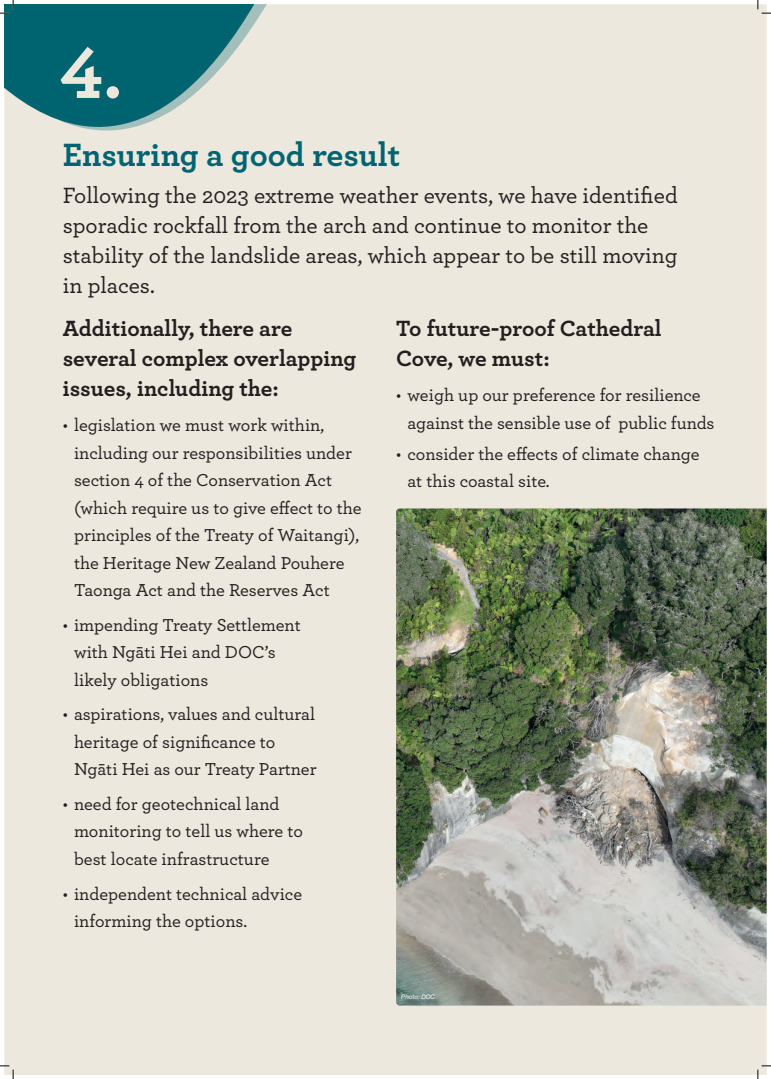
<style>
.page{position:relative;width:771px;height:1079px;background:#fff}
.page>*{position:absolute;margin:0;border:0;box-sizing:border-box;transform-origin:0 0}
.t1{font:700 75px "Archer";color:#ece8dd}
.t2{font:700 33.81px "Archer";color:#006470}
.t3{font:500 23.12px/30px "Archer";color:#231f20}
.t4{font:700 23.12px/30px "Archer";color:#231f20}
.t5{font:500 18.12px/27.5px "Archer";color:#231f20}
.t6{font:italic 6.25px "Helvetica Neue LT Pro";color:#fff}
</style>
<div class="page">
<div style="left:4px;top:4px;width:762px;height:1070px;background:#ece8dd"></div>
<div style="left:4px;top:4px;width:428px;height:290px;background:#ece8dd"></div>
<svg style="left:4px;top:4px;width:357px;height:133px;background:#75a5a6"></svg>
<img style="left:396px;top:508px;width:370px;height:497px">
<div style="left:402px;top:996px;width:40px;height:11px;background:#231f20;opacity:.75"></div>
<svg style="left:0;top:0;width:14px;height:14px"></svg>
<svg style="left:0;top:1065px;width:14px;height:14px"></svg>
<svg style="left:757px;top:0;width:13px;height:14px"></svg>
<svg style="left:757px;top:1065px;width:13px;height:14px"></svg>
<h1 class="t1" style="left:59px;top:14px;width:65px">4.</h1>
<h2 class="t2" style="left:63px;top:128px;width:339px">Ensuring a good result</h2>
<p class="t3" style="left:63px;top:179px;width:616px">Following the 2023 extreme weather events, we have identified sporadic rockfall from the arch and continue to monitor the stability of the landslide areas, which appear to be still moving in places.</p>
<p class="t4" style="left:63px;top:312px;width:295px">Additionally, there are several complex overlapping issues, including the:</p>
<p class="t5" style="left:74px;top:410px;width:289px;text-indent:-11px">• legislation we must work within, including our responsibilities under section 4 of the Conservation Act (which require us to give effect to the principles of the Treaty of Waitangi), the Heritage New Zealand Pouhere Taonga Act and the Reserves Act</p>
<p class="t5" style="left:74px;top:610px;width:228px;text-indent:-11px">• impending Treaty Settlement with Ngāti Hei and DOC’s likely obligations</p>
<p class="t5" style="left:74px;top:699px;width:244px;text-indent:-11px">• aspirations, values and cultural heritage of significance to<br>Ngāti Hei as our Treaty Partner</p>
<p class="t5" style="left:74px;top:789px;width:230px;text-indent:-11px">• need for geotechnical land monitoring to tell us where to best locate infrastructure</p>
<p class="t5" style="left:74px;top:878px;width:229px;text-indent:-11px">• independent technical advice informing the options.</p>
<p class="t4" style="left:396px;top:312px;width:267px">To future-proof Cathedral<br>Cove, we must:</p>
<p class="t5" style="left:407px;top:380px;width:308px;text-indent:-11px">• weigh up our preference for resilience against the sensible use of public funds</p>
<p class="t5" style="left:407px;top:439px;width:294px;text-indent:-11px">• consider the effects of climate change at this coastal site.</p>
<p class="t6" style="left:401px;top:993px;width:35px">Photo: DOC</p>
</div>
